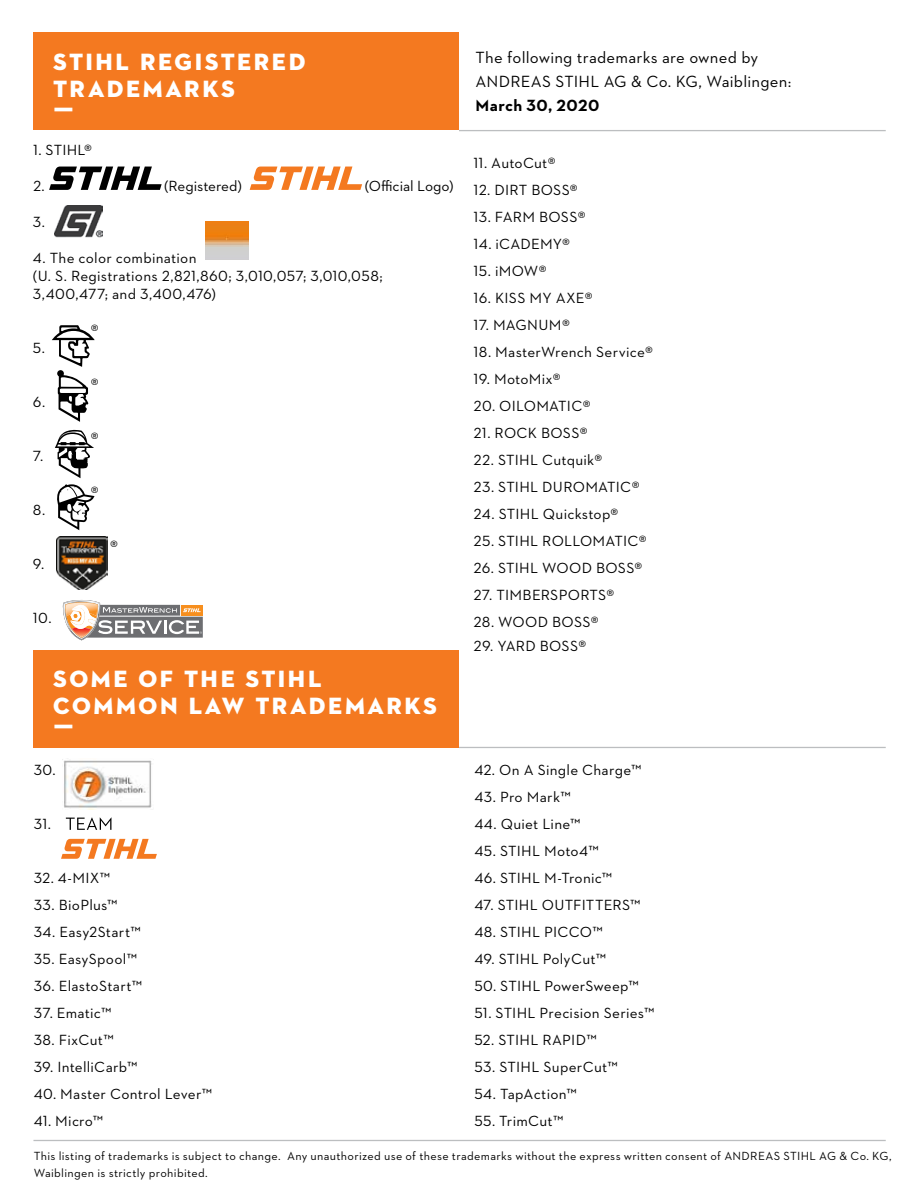
<style>
.page{position:relative;width:918px;height:1188px;background:#fff}
.page>*{position:absolute;margin:0;border:0;box-sizing:border-box;transform-origin:0 0}
.t1{font:24px/27px "STIHL Contraface Display Titling";letter-spacing:.05em;color:#fff}
.t2{font:16.5px/24px "STIHL Contraface Text";letter-spacing:.01em;color:#000}
.t3{font:700 16.5px "STIHL Contraface Text";letter-spacing:.025em;color:#000}
.t4{font:15px/18px "STIHL Contraface Text";letter-spacing:.015em;color:#000}
.t5{font:15px "STIHL Contraface Text";letter-spacing:-.005em;color:#000}
.t6{font:12px/16.5px "STIHL Contraface Text";letter-spacing:.025em;color:#000}
</style>
<div class="page">
<div style="left:34px;top:32px;width:425px;height:98px;background:#f47920"></div>
<hr style="left:459px;top:130px;width:427px;height:1px;background:#bcbec0">
<svg style="left:250px;top:167px;width:112px;height:23px"></svg>
<svg style="left:49px;top:167px;width:113px;height:23px"></svg>
<img style="left:206px;top:222px;width:42px;height:37px">
<svg style="left:55px;top:430px;width:39px;height:48px"></svg>
<svg style="left:63px;top:600px;width:140px;height:40px"></svg>
<img style="left:55px;top:205px;width:47px;height:33px">
<div style="left:34px;top:650px;width:425px;height:98px;background:#f47920"></div>
<hr style="left:459px;top:747px;width:427px;height:1px;background:#bcbec0">
<hr style="left:33px;top:1140px;width:853px;height:1px;background:#bcbec0">
<img style="left:64px;top:760px;width:88px;height:50px">
<svg style="left:61px;top:839px;width:96px;height:20px"></svg>
<svg style="left:66px;top:817px;width:45px;height:13px"></svg>
<svg style="left:52px;top:325px;width:43px;height:97px"></svg>
<svg style="left:57px;top:484px;width:38px;height:46px"></svg>
<img style="left:56px;top:537px;width:51px;height:53px">
<h1 class="t1" style="left:53px;top:48px;width:255px">STIHL REGISTERED<br>TRADEMARKS<br>Ƒ</h1>
<p class="t2" style="left:476px;top:45px;width:317px">The following trademarks are owned by<br>ANDREAS STIHL AG &amp; Co. KG, Waiblingen:</p>
<p class="t3" style="left:476px;top:95px;width:125px">March 30, 2020</p>
<p class="t4" style="left:33px;top:140px;width:61px">1. STIHL®</p>
<p class="t4" style="left:33px;top:176px;width:13px">2.</p>
<p class="t5" style="left:164px;top:176px;width:79px">(Registered)</p>
<p class="t5" style="left:365px;top:176px;width:90px">(Official Logo)</p>
<p class="t4" style="left:33px;top:212px;width:14px">3.</p>
<p class="t4" style="left:33px;top:248px;width:351px">4. The color combination<br>(U. S. Registrations 2,821,860; 3,010,057; 3,010,058;<br>3,400,477; and 3,400,476)</p>
<p class="t4" style="left:33px;top:338px;width:14px">5.</p>
<p class="t4" style="left:33px;top:392px;width:14px">6.</p>
<p class="t4" style="left:33px;top:446px;width:12px">7.</p>
<p class="t4" style="left:33px;top:500px;width:14px">8.</p>
<p class="t4" style="left:33px;top:554px;width:13px">9.</p>
<p class="t4" style="left:33px;top:608px;width:20px">10.</p>
<p class="t4" style="left:91px;top:320px;width:9px">®</p>
<p class="t4" style="left:91px;top:374px;width:9px">®</p>
<p class="t4" style="left:91px;top:428px;width:9px">®</p>
<p class="t4" style="left:91px;top:482px;width:9px">®</p>
<p class="t4" style="left:110px;top:536px;width:9px">®</p>
<p class="t4" style="left:474px;top:154px;width:84px">11. AutoCut®</p>
<p class="t4" style="left:474px;top:181px;width:106px">12. DIRT BOSS®</p>
<p class="t4" style="left:474px;top:208px;width:113px">13. FARM BOSS®</p>
<p class="t4" style="left:474px;top:235px;width:98px">14. iCADEMY®</p>
<p class="t4" style="left:474px;top:262px;width:75px">15. iMOW®</p>
<p class="t4" style="left:474px;top:289px;width:120px">16. KISS MY AXE®</p>
<p class="t4" style="left:474px;top:316px;width:98px">17. MAGNUM®</p>
<p class="t4" style="left:474px;top:343px;width:181px">18. MasterWrench Service®</p>
<p class="t4" style="left:474px;top:370px;width:89px">19. MotoMix®</p>
<p class="t4" style="left:474px;top:397px;width:118px">20. OILOMATIC®</p>
<p class="t4" style="left:474px;top:424px;width:115px">21. ROCK BOSS®</p>
<p class="t4" style="left:474px;top:451px;width:130px">22. STIHL Cutquik®</p>
<p class="t4" style="left:474px;top:478px;width:167px">23. STIHL DUROMATIC®</p>
<p class="t4" style="left:474px;top:505px;width:146px">24. STIHL Quickstop®</p>
<p class="t4" style="left:474px;top:532px;width:175px">25. STIHL ROLLOMATIC®</p>
<p class="t4" style="left:474px;top:559px;width:170px">26. STIHL WOOD BOSS®</p>
<p class="t4" style="left:474px;top:586px;width:142px">27. TIMBERSPORTS®</p>
<p class="t4" style="left:474px;top:613px;width:126px">28. WOOD BOSS®</p>
<p class="t4" style="left:474px;top:637px;width:114px">29. YARD BOSS®</p>
<h1 class="t1" style="left:53px;top:666px;width:387px">SOME OF THE STIHL<br>COMMON LAW TRADEMARKS<br>Ƒ</h1>
<p class="t4" style="left:34px;top:761px;width:24px">30.</p>
<p class="t4" style="left:474px;top:761px;width:169px">42. On A Single Charge™</p>
<p class="t4" style="left:474px;top:788px;width:98px">43. Pro Mark™</p>
<p class="t4" style="left:474px;top:815px;width:108px">44. Quiet Line™</p>
<p class="t4" style="left:474px;top:842px;width:126px">45. STIHL Moto4™</p>
<p class="t4" style="left:474px;top:869px;width:140px">46. STIHL M-Tronic™</p>
<p class="t4" style="left:474px;top:896px;width:168px">47. STIHL OUTFITTERS™</p>
<p class="t4" style="left:474px;top:923px;width:130px">48. STIHL PICCO™</p>
<p class="t4" style="left:474px;top:950px;width:134px">49. STIHL PolyCut™</p>
<p class="t4" style="left:474px;top:977px;width:166px">50. STIHL PowerSweep™</p>
<p class="t4" style="left:474px;top:1004px;width:182px">51. STIHL Precision Series™</p>
<p class="t4" style="left:474px;top:1031px;width:124px">52. STIHL RAPID™</p>
<p class="t4" style="left:474px;top:1058px;width:145px">53. STIHL SuperCut™</p>
<p class="t4" style="left:474px;top:1085px;width:104px">54. TapAction™</p>
<p class="t4" style="left:474px;top:1112px;width:91px">55. TrimCut™</p>
<p class="t6" style="left:34px;top:1148px;width:860px">This listing of trademarks is subject to change. Any unauthorized use of these trademarks without the express written consent of ANDREAS STIHL AG &amp; Co. KG,<br>Waiblingen is strictly prohibited.</p>
<p class="t4" style="left:34px;top:815px;width:19px">31.</p>
<p class="t4" style="left:34px;top:869px;width:78px">32. 4-MIX™</p>
<p class="t4" style="left:34px;top:896px;width:86px">33. BioPlus™</p>
<p class="t4" style="left:34px;top:923px;width:109px">34. Easy2Start™</p>
<p class="t4" style="left:34px;top:950px;width:105px">35. EasySpool™</p>
<p class="t4" style="left:34px;top:977px;width:110px">36. ElastoStart™</p>
<p class="t4" style="left:34px;top:1004px;width:80px">37. Ematic™</p>
<p class="t4" style="left:34px;top:1031px;width:82px">38. FixCut™</p>
<p class="t4" style="left:34px;top:1058px;width:106px">39. IntelliCarb™</p>
<p class="t4" style="left:34px;top:1085px;width:180px">40. Master Control Lever™</p>
<p class="t4" style="left:34px;top:1112px;width:71px">41. Micro™</p>
</div>
